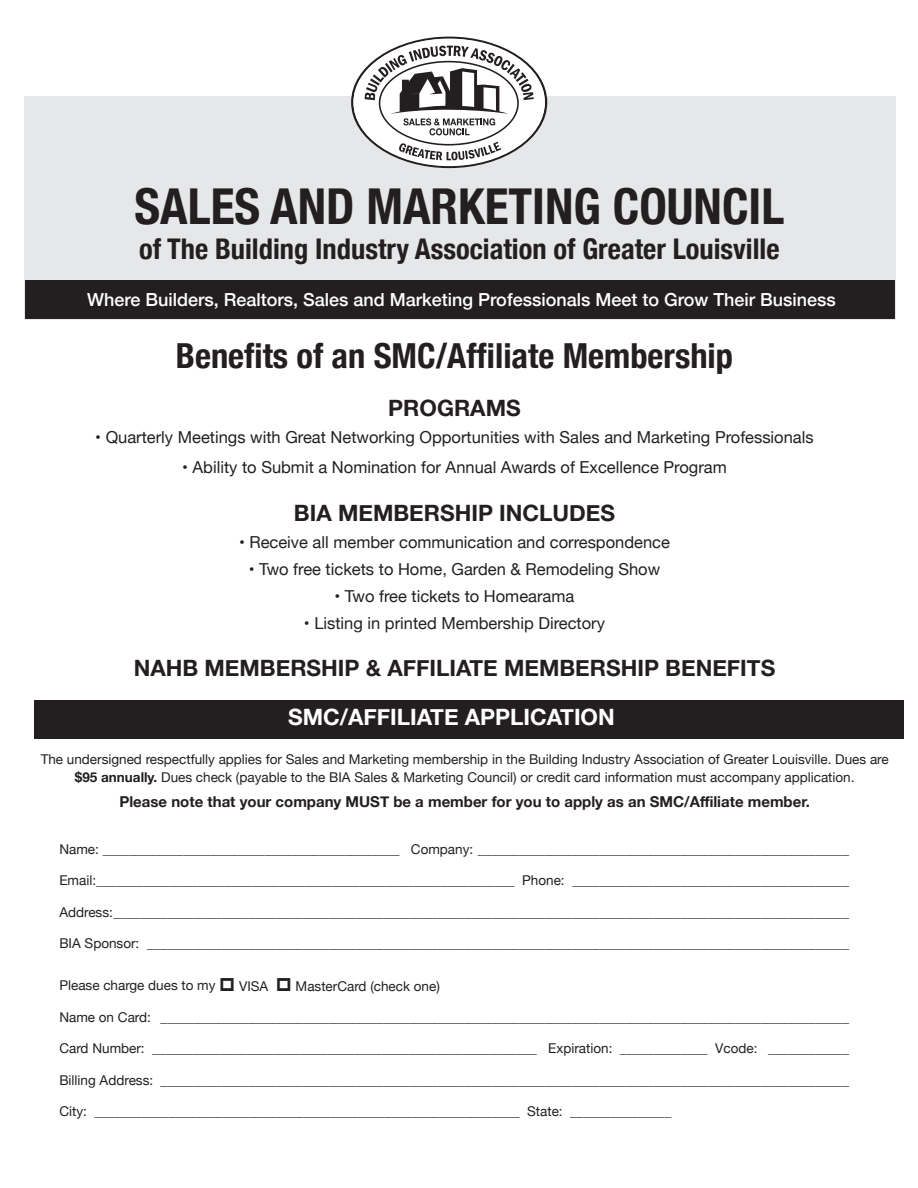
<style>
.page{position:relative;width:918px;height:1188px;background:#fff}
.page>*{position:absolute;margin:0;border:0;box-sizing:border-box;transform-origin:0 0}
.t1{font:700 condensed 49.5px "Helvetica Neue";color:#231f20}
.t2{font:700 condensed 34.5px "Helvetica Neue";color:#231f20}
.t3{font:700 condensed 28.5px "Helvetica Neue";color:#231f20}
.t4{font:700 22.5px "Helvetica Neue";color:#231f20}
.t5{font:700 22.5px "Helvetica Neue";color:#fff}
.t6{font:500 18px "Helvetica Neue";color:#fff}
.t7{font:16.5px "Helvetica Neue";color:#231f20}
.t8{font:700 15px "Helvetica Neue";color:#231f20}
.t9{font:13.5px/18px "Helvetica Neue";color:#231f20;text-align:center}
.s1{font-weight:700}
</style>
<div class="page">
<div style="left:25px;top:96px;width:871px;height:224px;background:#e6e7e9"></div>
<div style="left:25px;top:280px;width:870px;height:39px;background:#231f20"></div>
<svg style="left:351px;top:37px;width:196px;height:131px"></svg>
<div style="left:34px;top:700px;width:869px;height:39px;background:#231f20"></div>
<h1 class="t1" style="left:135px;top:166px;width:651px">SALES AND MARKETING COUNCIL</h1>
<h3 class="t3" style="left:139px;top:225px;width:642px">of The Building Industry Association of Greater Louisville</h3>
<h3 class="t6" style="left:87px;top:285px;width:750px">Where Builders, Realtors, Sales and Marketing Professionals Meet to Grow Their Business</h3>
<h2 class="t2" style="left:176px;top:327px;width:559px">Benefits of an SMC/Affiliate Membership</h2>
<h3 class="t4" style="left:388px;top:390px;width:134px">PROGRAMS</h3>
<p class="t7" style="left:95px;top:425px;width:720px">• Quarterly Meetings with Great Networking Opportunities with Sales and Marketing Professionals</p>
<p class="t7" style="left:182px;top:455px;width:546px">• Ability to Submit a Nomination for Annual Awards of Excellence Program</p>
<h3 class="t4" style="left:294px;top:495px;width:323px">BIA MEMBERSHIP INCLUDES</h3>
<p class="t7" style="left:239px;top:530px;width:432px">• Receive all member communication and correspondence</p>
<p class="t7" style="left:249px;top:557px;width:413px">• Two free tickets to Home, Garden &amp; Remodeling Show</p>
<p class="t7" style="left:335px;top:584px;width:241px">• Two free tickets to Homearama</p>
<p class="t7" style="left:304px;top:611px;width:303px">• Listing in printed Membership Directory</p>
<h3 class="t4" style="left:134px;top:650px;width:643px">NAHB MEMBERSHIP &amp; AFFILIATE MEMBERSHIP BENEFITS</h3>
<h3 class="t5" style="left:288px;top:700px;width:328px">SMC/AFFILIATE APPLICATION</h3>
<p class="t9" style="left:41px;top:751px;width:850px">The undersigned respectfully applies for Sales and Marketing membership in the Building Industry Association of Greater Louisville. Dues are <span class="s1">$95 annually.</span> Dues check (payable to the BIA Sales &amp; Marketing Council) or credit card information must accompany application.</p>
<p class="t8" style="left:119px;top:790px;width:692px">Please note that your company MUST be a member for you to apply as an SMC/Affiliate member.</p>
<p class="t9" style="left:59px;top:841px;width:791px">Name: ____________________________________________ Company: _______________________________________________________</p>
<p class="t9" style="left:59px;top:872px;width:791px">Email:______________________________________________________________ Phone: _________________________________________</p>
<p class="t9" style="left:59px;top:904px;width:791px">Address:_____________________________________________________________________________________________________________</p>
<p class="t9" style="left:59px;top:935px;width:791px">BIA Sponsor: ________________________________________________________________________________________________________</p>
<p class="t9" style="left:59px;top:977px;width:158px">Please charge dues to my</p>
<p class="t9" style="left:239px;top:977px;width:31px">VISA</p>
<p class="t9" style="left:296px;top:977px;width:146px">MasterCard (check one)</p>
<p class="t9" style="left:59px;top:1009px;width:791px">Name on Card: ______________________________________________________________________________________________________</p>
<p class="t9" style="left:59px;top:1040px;width:791px">Card Number: _________________________________________________________ Expiration: _____________ Vcode: ____________</p>
<p class="t9" style="left:59px;top:1072px;width:791px">Billing Address: ______________________________________________________________________________________________________</p>
<p class="t9" style="left:59px;top:1103px;width:614px">City: _______________________________________________________________ State: _______________</p>
</div>
